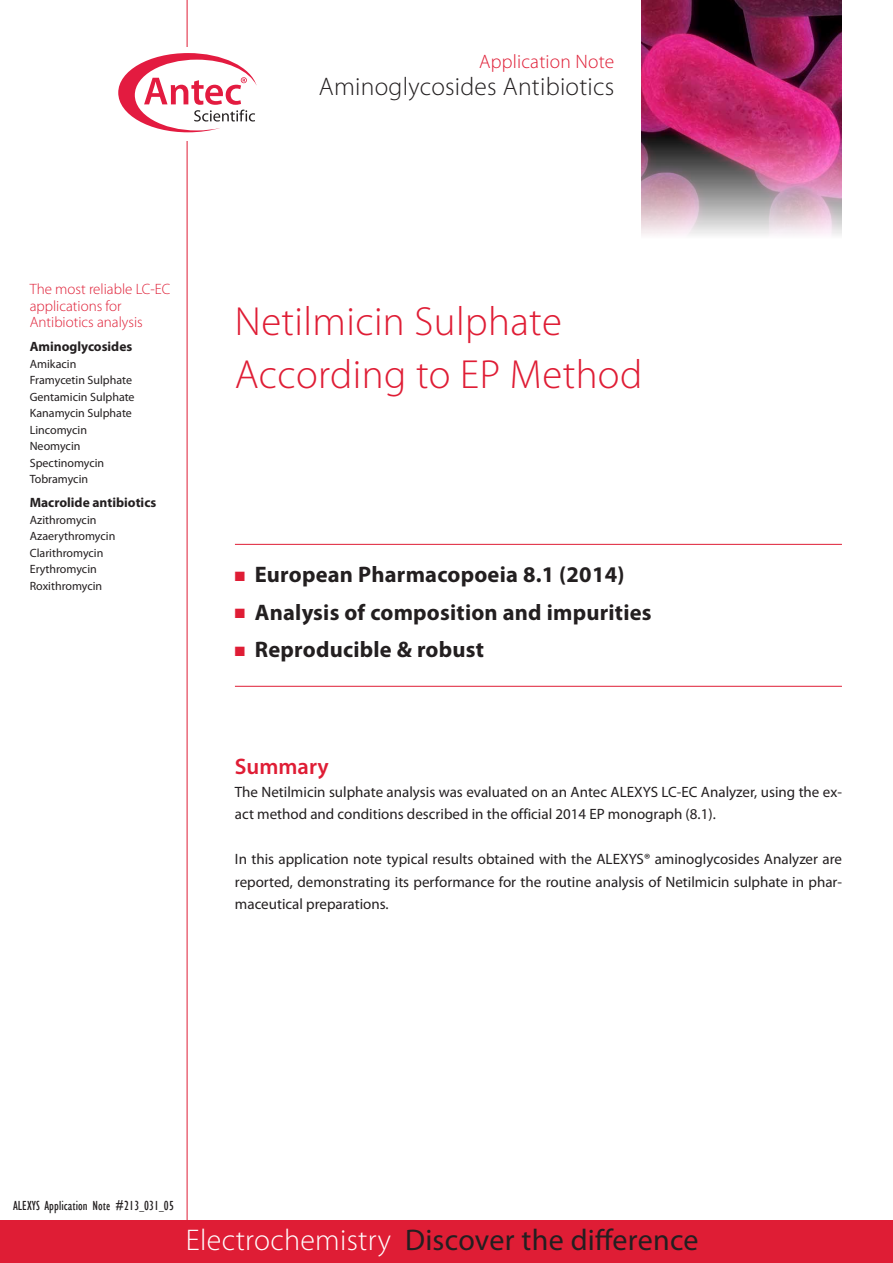
<style>
.page{position:relative;width:893px;height:1263px;background:#fff}
.page>*{position:absolute;margin:0;border:0;box-sizing:border-box;transform-origin:0 0}
.blauwe_heading{font:300 40.8px "Myriad Pro";letter-spacing:.01em;color:#df1d35}
.t1{font:30px "Myriad Pro";letter-spacing:.01em;color:#231f20}
.blauwe_heading-2{font:300 25.5px "Myriad Pro";letter-spacing:.01em;color:#231f20}
.t2{font:700 22.5px "Myriad Pro";letter-spacing:.01em;color:#231f20}
.bodytekst{font:600 22.5px "Myriad Pro";color:#df1d35}
.blauwe_heading-3{font:300 19.5px "Myriad Pro";letter-spacing:.01em;color:#df1d35}
.bodytekst-2{font:15px/22.5px "Myriad Pro";color:#231f20}
.Cusieve_tekst_10pt{font:300 15px "Myriad Pro";color:#df1d35}
.Cusieve_tekst_10pt-2{font:700 13.5px "Myriad Pro";color:#231f20}
.t3{font:condensed 13.5px "Gill Sans";letter-spacing:.01em;color:#231f20}
.Cusieve_tekst_10pt-3{font:12px "Myriad Pro";color:#231f20}
.s1{color:#df1d35}
.s2{font-weight:300;color:#fff}
</style>
<div class="page">
<hr style="left:235px;top:544px;width:607px;height:1px;background:#df1d35">
<hr style="left:235px;top:686px;width:607px;height:1px;background:#df1d35">
<img style="left:641px;top:0;width:201px;height:235px">
<hr style="left:187px;top:0;width:1px;height:1263px;background:#df1d35">
<div style="left:117px;top:47px;width:142px;height:94px;background:#fff"></div>
<svg style="left:118px;top:53px;width:139px;height:79px"></svg>
<div style="left:0;top:1220px;width:893px;height:43px;background:#df1d35"></div>
<p class="blauwe_heading-3" style="left:479px;top:50px;width:136px">Application Note</p>
<p class="blauwe_heading-2" style="left:319px;top:72px;width:297px">Aminoglycosides Antibiotics</p>
<p class="Cusieve_tekst_10pt" style="left:30px;top:281px;width:142px">The most reliable LC-EC</p>
<p class="Cusieve_tekst_10pt" style="left:30px;top:298px;width:93px">applications for</p>
<p class="Cusieve_tekst_10pt" style="left:30px;top:314px;width:115px">Antibiotics analysis</p>
<p class="Cusieve_tekst_10pt-2" style="left:30px;top:339px;width:104px">Aminoglycosides</p>
<p class="Cusieve_tekst_10pt-3" style="left:30px;top:357px;width:48px">Amikacin</p>
<p class="Cusieve_tekst_10pt-3" style="left:30px;top:374px;width:104px">Framycetin Sulphate</p>
<p class="Cusieve_tekst_10pt-3" style="left:30px;top:390px;width:106px">Gentamicin Sulphate</p>
<p class="Cusieve_tekst_10pt-3" style="left:30px;top:407px;width:104px">Kanamycin Sulphate</p>
<p class="Cusieve_tekst_10pt-3" style="left:30px;top:423px;width:59px">Lincomycin</p>
<p class="Cusieve_tekst_10pt-3" style="left:30px;top:440px;width:52px">Neomycin</p>
<p class="Cusieve_tekst_10pt-3" style="left:30px;top:456px;width:76px">Spectinomycin</p>
<p class="Cusieve_tekst_10pt-3" style="left:30px;top:473px;width:60px">Tobramycin</p>
<p class="Cusieve_tekst_10pt-2" style="left:30px;top:495px;width:128px">Macrolide antibiotics</p>
<p class="Cusieve_tekst_10pt-3" style="left:30px;top:513px;width:68px">Azithromycin</p>
<p class="Cusieve_tekst_10pt-3" style="left:30px;top:530px;width:87px">Azaerythromycin</p>
<p class="Cusieve_tekst_10pt-3" style="left:30px;top:546px;width:75px">Clarithromycin</p>
<p class="Cusieve_tekst_10pt-3" style="left:30px;top:563px;width:69px">Erythromycin</p>
<p class="Cusieve_tekst_10pt-3" style="left:30px;top:579px;width:74px">Roxithromycin</p>
<p class="blauwe_heading" style="left:235px;top:299px;width:328px">Netilmicin Sulphate</p>
<p class="blauwe_heading" style="left:235px;top:351px;width:409px">According to EP Method</p>
<p class="t2" style="left:235px;top:562px;width:391px"><span class="s1">■</span> European Pharmacopoeia 8.1 (2014)</p>
<p class="t2" style="left:235px;top:599px;width:418px"><span class="s1">■</span> Analysis of composition and impurities</p>
<p class="t2" style="left:235px;top:637px;width:251px"><span class="s1">■</span> Reproducible &amp; robust</p>
<p class="bodytekst" style="left:235px;top:754px;width:95px">Summary</p>
<p class="bodytekst-2" style="left:235px;top:781px;width:608px">The Netilmicin sulphate analysis was evaluated on an Antec ALEXYS LC-EC Analyzer, using the ex&shy;act method and conditions described in the official 2014 EP monograph (8.1).</p>
<p class="bodytekst-2" style="left:235px;top:848px;width:608px;text-align:justify">In this application note typical results obtained with the ALEXYS® aminoglycosides Analyzer are reported, demonstrating its performance for the routine analysis of Netilmicin sulphate in phar&shy;maceutical preparations.</p>
<p class="t3" style="left:13px;top:1197px;width:162px">ALEXYS Application Note #213_031_05</p>
<p class="t1" style="left:186px;top:1224px;width:514px"><span class="s2">Electrochemistry</span> Discover the difference</p>
</div>
